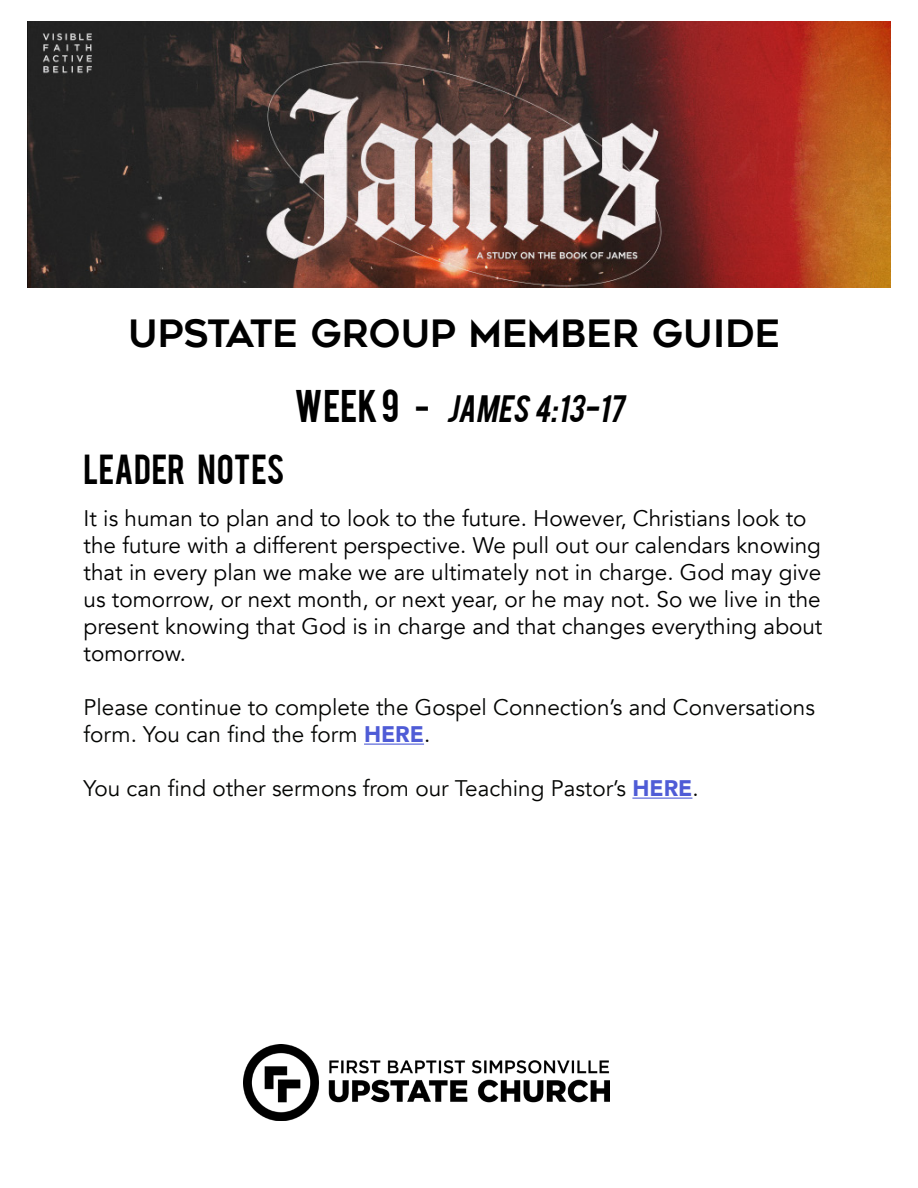
<style>
.page{position:relative;width:918px;height:1188px;background:#fff}
.page>*{position:absolute;margin:0;border:0;box-sizing:border-box;transform-origin:0 0}
.t1{font:37.5px "Geometos";color:#000}
.t2{font:33px "Bebas";color:#000}
.t3{font:italic 30px "Bebas";color:#000}
.t4{font:22.5px/27px "Avenir";color:#000}
.t5{font:22.5px/27px "Avenir";color:#040503}
.s1{font-style:normal;font-size:36px}
.s2{font-style:normal}
.s3{font-weight:900;color:#4f5cd6}
</style>
<div class="page">
<hr style="left:364px;top:744px;width:60px;height:1px;background:#4f5cd6">
<hr style="left:632px;top:798px;width:60px;height:1px;background:#4f5cd6">
<img style="left:243px;top:1045px;width:367px;height:76px">
<img style="left:27px;top:21px;width:864px;height:267px">
<p class="t1" style="left:128px;top:313px;width:654px">UPSTATE GROUP MEMBER GUIDE</p>
<p class="t2" style="left:84px;top:446px;width:203px">LEADER NOTES</p>
<p class="t3" style="left:295px;top:387px;width:337px"><span class="s1">W e e k 9</span> <span class="s2">-</span> JAMES 4:13-17</p>
<p class="t4" style="left:84px;top:506px;width:740px">It is human to plan and to look to the future. However, Christians look to the future with a different perspective. We pull out our calendars knowing that in every plan we make we are ultimately not in charge. God may give us tomorrow, or next month, or next year, or he may not. So we live in the present knowing that God is in charge and that changes everything about tomorrow.</p>
<p class="t5" style="left:84px;top:695px;width:733px">Please continue to complete the Gospel Connection’s and Conversations form. You can find the form <span class="s3">HERE</span>.</p>
<p class="t5" style="left:84px;top:776px;width:617px">You can find other sermons from our Teaching Pastor’s <span class="s3">HERE</span>.</p>
</div>
